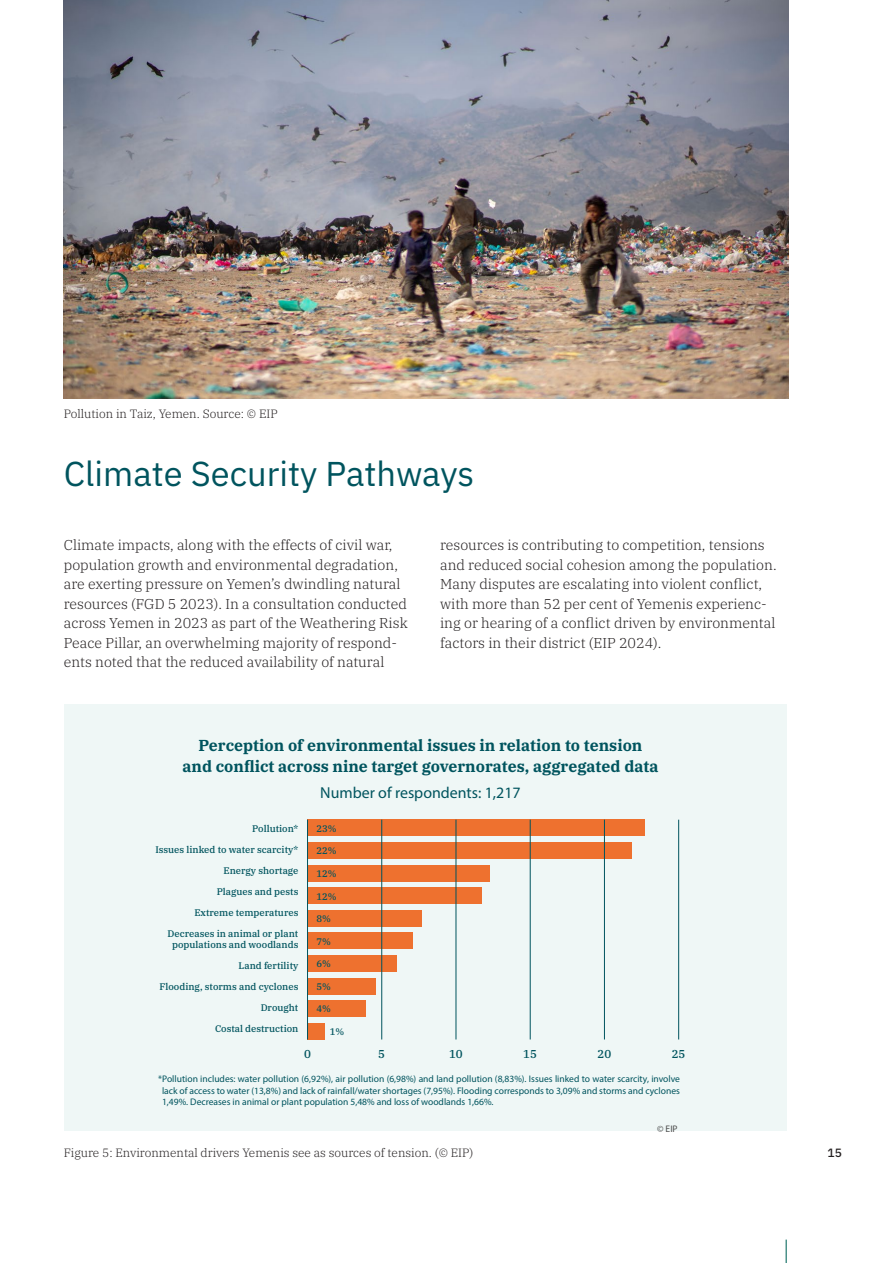
<style>
.page{position:relative;width:893px;height:1263px;background:#fff}
.page>*{position:absolute;margin:0;border:0;box-sizing:border-box;transform-origin:0 0}
.t1{font:34.5px "IBM Plex Sans";color:#00545e}
.t2{font:700 15.9px/21px "IBM Plex Serif";color:#00545e;text-align:center}
.t3{font:15.9px "IBM Plex Serif";color:#00545e}
.t4{font:300 14.25px/19.5px "IBM Plex Serif";color:#231f20}
.t5{font:300 12px "IBM Plex Serif";color:#231f20}
.t6{font:500 12px "IBM Plex Sans";color:#231f20}
.t7{font:500 11.4px "IBM Plex Serif";color:#00545e}
.t8{font:9.6px/11.4px "IBM Plex Serif";color:#00545e;text-align:justify}
.t9{font:500 9.6px/21px "IBM Plex Serif";color:#00545e;text-align:right}
.t10{font:9.6px "IBM Plex Serif";color:#4d4d4d}
</style>
<div class="page">
<svg style="left:786px;top:1239px;width:1px;height:24px"></svg>
<div style="left:64px;top:704px;width:723px;height:427px;background:#eff7f6"></div>
<div style="left:307px;top:1023px;width:18px;height:16px;background:#ee712f"></div>
<div style="left:307px;top:1000px;width:58px;height:17px;background:#ee712f"></div>
<div style="left:307px;top:978px;width:69px;height:16px;background:#ee712f"></div>
<div style="left:307px;top:955px;width:90px;height:17px;background:#ee712f"></div>
<div style="left:307px;top:933px;width:106px;height:16px;background:#ee712f"></div>
<div style="left:307px;top:910px;width:115px;height:16px;background:#ee712f"></div>
<div style="left:307px;top:887px;width:174px;height:17px;background:#ee712f"></div>
<div style="left:307px;top:865px;width:183px;height:16px;background:#ee712f"></div>
<div style="left:307px;top:842px;width:325px;height:17px;background:#ee712f"></div>
<div style="left:307px;top:820px;width:338px;height:16px;background:#ee712f"></div>
<hr style="left:381px;top:820px;width:1px;height:219px;background:#00545e">
<hr style="left:456px;top:820px;width:1px;height:219px;background:#00545e">
<hr style="left:307px;top:820px;width:1px;height:219px;background:#00545e">
<hr style="left:530px;top:820px;width:1px;height:219px;background:#00545e">
<hr style="left:604px;top:820px;width:1px;height:219px;background:#00545e">
<hr style="left:678px;top:820px;width:1px;height:219px;background:#00545e">
<img style="left:64px;top:0;width:725px;height:398px">
<p class="t5" style="left:64px;top:405px;width:215px">Pollution in Taiz, Yemen. Source: © EIP</p>
<h1 class="t1" style="left:64px;top:448px;width:412px">Climate Security Pathways</h1>
<p class="t4" style="left:64px;top:534px;width:345px">Climate impacts, along with the effects of civil war, population growth and environmental degradation, are exerting pressure on Yemen’s dwindling natural resources (FGD 5 2023). In a consultation conducted across Yemen in 2023 as part of the Weathering Risk Peace Pillar, an overwhelming majority of respond&shy;ents noted that the reduced availability of natural</p>
<p class="t4" style="left:440px;top:534px;width:338px">resources is contributing to competition, tensions and reduced social cohesion among the population.<br>Many disputes are escalating into violent conflict, with more than 52 per cent of Yemenis experienc&shy;ing or hearing of a conflict driven by environmental factors in their district (EIP 2024).</p>
<p class="t2" style="left:182px;top:733px;width:477px">Perception of environmental issues in relation to tension and conflict across nine target governorates, aggregated data</p>
<p class="t3" style="left:320px;top:783px;width:202px">Number of respondents: 1,217</p>
<p class="t9" style="left:155px;top:817px;width:145px">Pollution*<br>Issues linked to water scarcity*<br>Energy shortage<br>Plagues and pests<br>Extreme temperatures<br>Decreases in animal or plant</p>
<p class="t9" style="left:159px;top:933px;width:141px">populations and woodlands<br>Land fertility<br>Flooding, storms and cyclones<br>Drought<br>Costal destruction</p>
<p class="t9" style="left:316px;top:817px;width:22px">23%</p>
<p class="t9" style="left:316px;top:840px;width:22px">22%</p>
<p class="t9" style="left:316px;top:862px;width:22px">12%</p>
<p class="t9" style="left:316px;top:885px;width:22px">12%</p>
<p class="t9" style="left:316px;top:907px;width:16px">8%</p>
<p class="t9" style="left:316px;top:930px;width:16px">7%</p>
<p class="t9" style="left:316px;top:952px;width:16px">6%</p>
<p class="t9" style="left:316px;top:975px;width:16px">5%</p>
<p class="t9" style="left:316px;top:997px;width:16px">4%</p>
<p class="t9" style="left:330px;top:1020px;width:16px">1%</p>
<p class="t7" style="left:304px;top:1045px;width:8px">0</p>
<p class="t7" style="left:378px;top:1045px;width:8px">5</p>
<p class="t7" style="left:449px;top:1045px;width:15px">10</p>
<p class="t7" style="left:523px;top:1045px;width:15px">15</p>
<p class="t7" style="left:598px;top:1045px;width:15px">20</p>
<p class="t7" style="left:672px;top:1045px;width:15px">25</p>
<p class="t8" style="left:162px;top:1073px;width:519px;text-indent:-4px">*Pollution includes: water pollution (6,92%), air pollution (6,98%) and land pollution (8,83%). Issues linked to water scarcity, involve lack of access to water (13,8%) and lack of rainfall/water shortages (7,95%). Flooding corresponds to 3,09% and storms and cyclones 1,49%. Decreases in animal or plant population 5,48% and loss of woodlands 1,66%.</p>
<p class="t5" style="left:64px;top:1143px;width:411px">Figure 5: Environmental drivers Yemenis see as sources of tension. (© EIP)</p>
<p class="t10" style="left:657px;top:1123px;width:22px">© EIP</p>
<p class="t6" style="left:827px;top:1143px;width:16px">15</p>
</div>
